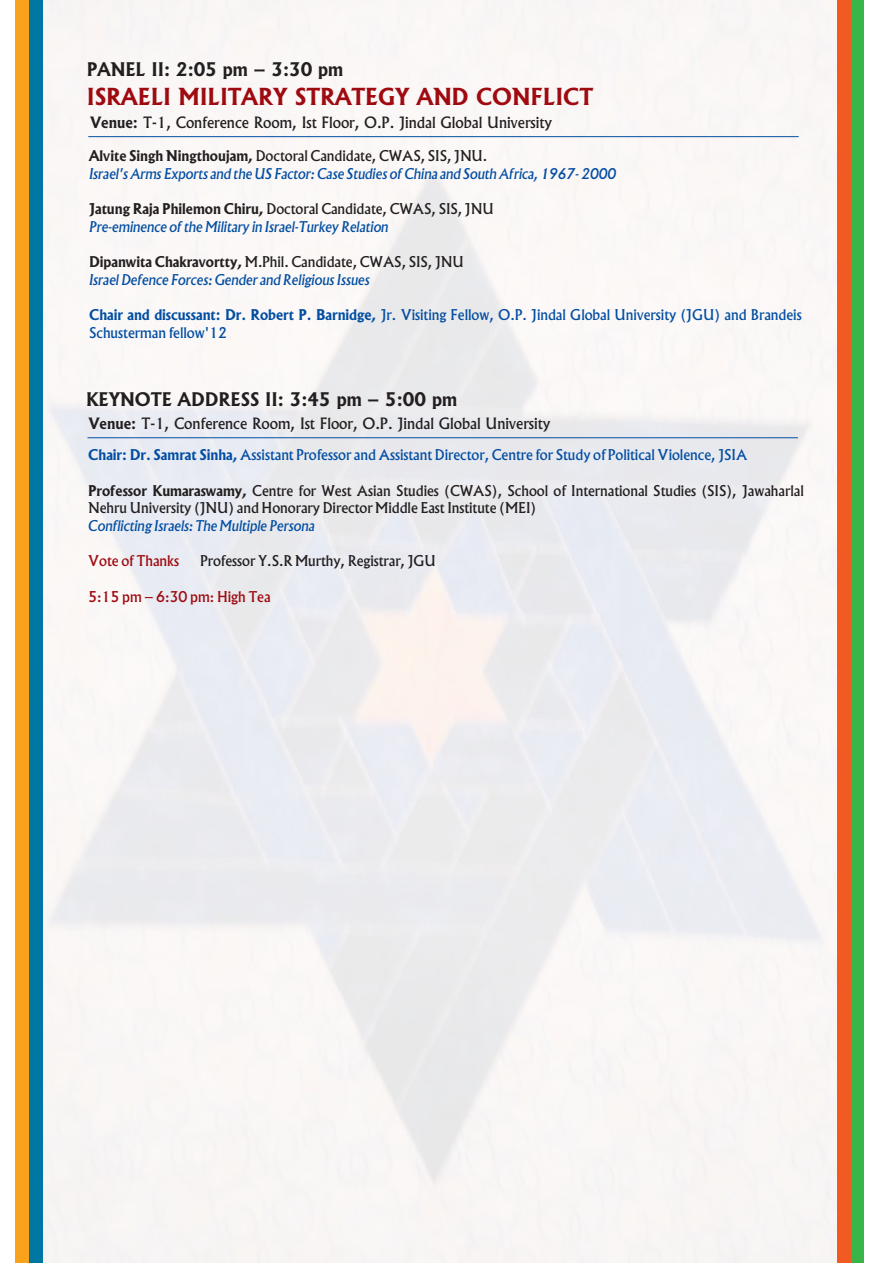
<style>
.page{position:relative;width:893px;height:1263px;background:#fff}
.page>*{position:absolute;margin:0;border:0;box-sizing:border-box;transform-origin:0 0}
.t1{font:700 22.5px "Albertus";color:#9e0a0f}
.t2{font:700 18px "Albertus";color:#231f20}
.t3{font:500 15px "Albertus";color:#231f20}
.t4{font:500 14.25px/17.7px "Albertus";color:#231f20}
.t5{font:500 14.25px/17.7px "Albertus";color:#034ea2}
.t6{font:italic 500 14.25px "Albertus";color:#034ea2}
.t7{font:500 14.25px "Albertus";color:#9e0a0f}
.s1{font-weight:700}
</style>
<div class="page">
<div style="left:16px;top:0;width:13px;height:1263px;background:#faa21b"></div>
<div style="left:29px;top:0;width:14px;height:1263px;background:#0076a3"></div>
<div style="left:851px;top:0;width:13px;height:1263px;background:#39b54a"></div>
<div style="left:837px;top:0;width:14px;height:1263px;background:#f15a22"></div>
<hr style="left:88px;top:136px;width:711px;height:1px;background:#034ea2">
<hr style="left:87px;top:437px;width:711px;height:1px;background:#034ea2">
<p class="t2" style="left:87px;top:62px;width:258px">PANEL II: 2:05 pm – 3:30 pm</p>
<h1 class="t1" style="left:87px;top:87px;width:508px">ISRAELI MILITARY STRATEGY AND CONFLICT</h1>
<p class="t3" style="left:91px;top:117px;width:463px"><span class="s1">Venue:</span> T-1, Conference Room, Ist Floor, O.P. Jindal Global University</p>
<p class="t4" style="left:89px;top:148px;width:400px"><span class="s1">Alvite Singh Ningthoujam,</span> Doctoral Candidate, CWAS, SIS, JNU.</p>
<p class="t4" style="left:89px;top:201px;width:406px"><span class="s1">Jatung Raja Philemon Chiru,</span> Doctoral Candidate, CWAS, SIS, JNU</p>
<p class="t4" style="left:89px;top:254px;width:376px"><span class="s1">Dipanwita Chakravortty,</span> M.Phil. Candidate, CWAS, SIS, JNU</p>
<p class="t6" style="left:89px;top:168px;width:529px">Israel's Arms Exports and the US Factor: Case Studies of China and South Africa, 1967- 2000</p>
<p class="t6" style="left:89px;top:221px;width:301px">Pre-eminence of the Military in Israel-Turkey Relation</p>
<p class="t6" style="left:89px;top:274px;width:282px">Israel Defence Forces: Gender and Religious Issues</p>
<p class="t5" style="left:89px;top:307px;width:714px"><span class="s1">Chair and discussant: Dr. Robert P. Barnidge,</span> Jr. Visiting Fellow, O.P. Jindal Global University (JGU) and Brandeis<br>Schusterman fellow'12</p>
<p class="t2" style="left:86px;top:393px;width:372px">KEYNOTE ADDRESS II: 3:45 pm – 5:00 pm</p>
<p class="t5" style="left:88px;top:447px;width:660px"><span class="s1">Chair: Dr. Samrat Sinha,</span> Assistant Professor and Assistant Director, Centre for Study of Political Violence, JSIA</p>
<p class="t3" style="left:89px;top:418px;width:463px"><span class="s1">Venue:</span> T-1, Conference Room, Ist Floor, O.P. Jindal Global University</p>
<p class="t4" style="left:88px;top:483px;width:717px"><span class="s1">Professor Kumaraswamy,</span> Centre for West Asian Studies (CWAS), School of International Studies (SIS), Jawaharlal<br>Nehru University (JNU) and Honorary Director Middle East Institute (MEI)</p>
<p class="t7" style="left:88px;top:555px;width:92px">Vote of Thanks</p>
<p class="t4" style="left:200px;top:553px;width:237px">Professor Y.S.R Murthy, Registrar, JGU</p>
<p class="t7" style="left:88px;top:591px;width:184px">5:15 pm – 6:30 pm: High Tea</p>
<p class="t6" style="left:88px;top:520px;width:228px">Conflicting Israels: The Multiple Persona</p>
</div>
